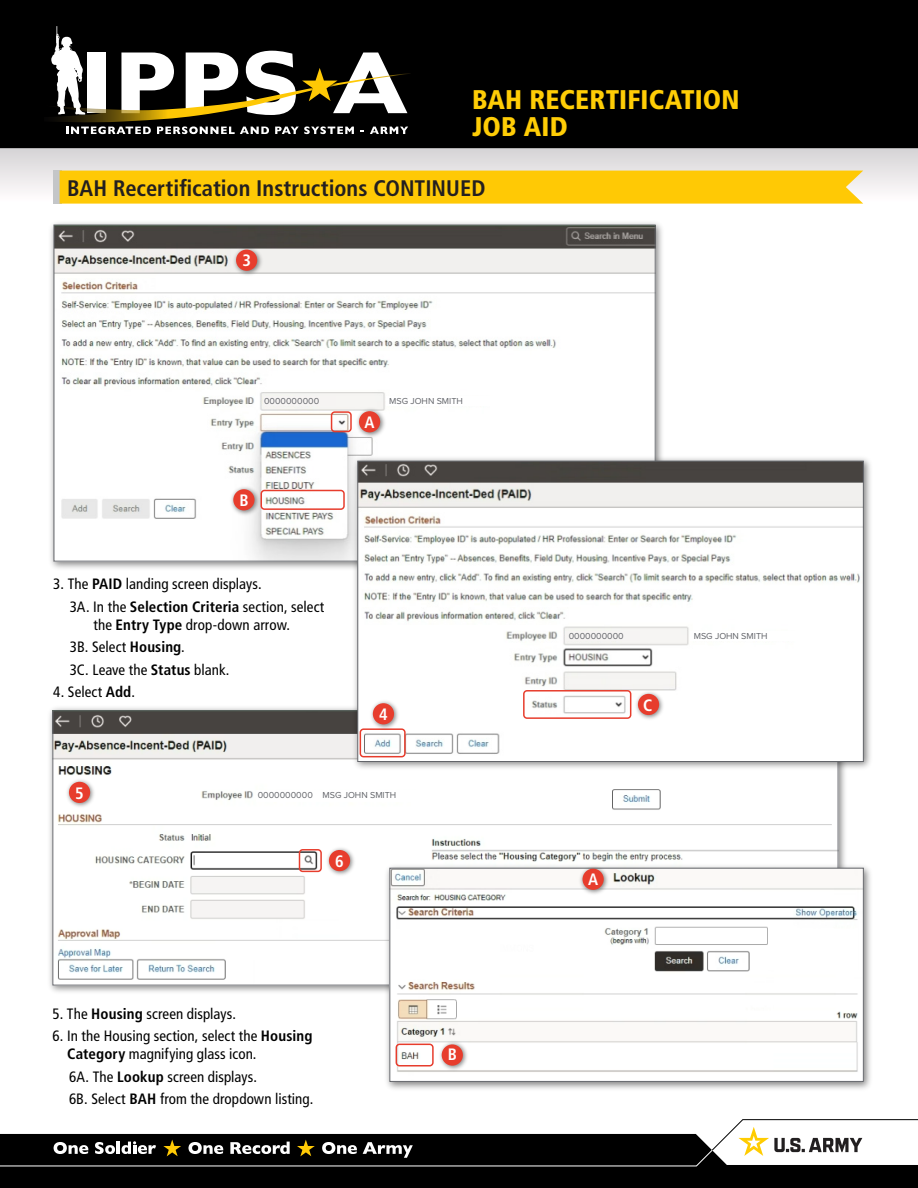
<style>
.page{position:relative;width:918px;height:1188px;background:#fff}
.page>*{position:absolute;margin:0;border:0;box-sizing:border-box;transform-origin:0 0}
.t1{font:900 condensed 27px/27px "Frutiger LT Std";letter-spacing:.005em;color:#ffcd06}
.t2{font:700 condensed 22.5px "Frutiger LT Std";color:#231f20}
.t3{font:700 condensed 16.5px "Frutiger LT Std";color:#fff}
.t4{font:condensed 15px/22.5px "Frutiger LT Std";letter-spacing:.005em;color:#000}
.t5{font:9px "Proxima Nova";color:#63656a}
.s1{font-weight:700}
</style>
<div class="page">
<svg style="left:0;top:148px;width:918px;height:42px;background:#dedbda"></svg>
<svg style="left:53px;top:171px;width:7px;height:33px"></svg>
<div style="left:60px;top:171px;width:803px;height:33px;background:#ffc905"></div>
<div style="left:0;top:1166px;width:918px;height:22px;background:#000"></div>
<svg style="left:0;top:1119px;width:918px;height:47px"></svg>
<img style="left:49px;top:707px;width:796px;height:285px">
<img style="left:54px;top:712px;width:782px;height:271px">
<img style="left:50px;top:222px;width:612px;height:347px">
<img style="left:56px;top:227px;width:598px;height:333px">
<img style="left:350px;top:453px;width:521px;height:321px">
<img style="left:359px;top:463px;width:503px;height:297px">
<div style="left:357px;top:461px;width:507px;height:301px;border:1px solid #63656a"></div>
<img style="left:382px;top:860px;width:489px;height:229px">
<img style="left:391px;top:870px;width:471px;height:210px">
<div style="left:389px;top:868px;width:475px;height:214px;border:1px solid #63656a"></div>
<div style="left:261px;top:490px;width:84px;height:20px;border:2px solid #e73d2d;border-radius:3px"></div>
<div style="left:523px;top:690px;width:108px;height:29px;border:2px solid #e73d2d;border-radius:3px"></div>
<div style="left:360px;top:728px;width:46px;height:29px;border:2px solid #e73d2d;border-radius:3px"></div>
<div style="left:263px;top:396px;width:73px;height:10px;background:#f6f4f3"></div>
<div style="left:386px;top:396px;width:122px;height:10px;background:#fff"></div>
<div style="left:256px;top:790px;width:246px;height:12px;background:#fff"></div>
<div style="left:566px;top:631px;width:74px;height:9px;background:#f6f4f3"></div>
<div style="left:691px;top:631px;width:122px;height:9px;background:#fff"></div>
<img style="left:323px;top:845px;width:35px;height:34px">
<div style="left:329px;top:850px;width:21px;height:21px;background:#e73d2d;border-radius:50%"></div>
<img style="left:353px;top:406px;width:35px;height:34px">
<div style="left:359px;top:411px;width:21px;height:21px;background:#e73d2d;border-radius:50%"></div>
<img style="left:228px;top:484px;width:34px;height:34px">
<div style="left:233px;top:489px;width:22px;height:21px;background:#e73d2d;border-radius:50%"></div>
<img style="left:632px;top:688px;width:35px;height:35px">
<div style="left:638px;top:694px;width:21px;height:21px;background:#e73d2d;border-radius:50%"></div>
<img style="left:63px;top:776px;width:35px;height:35px">
<div style="left:69px;top:782px;width:21px;height:21px;background:#e73d2d;border-radius:50%"></div>
<div style="left:396px;top:1044px;width:38px;height:23px;border:2px solid #e73d2d;border-radius:3px"></div>
<div style="left:299px;top:849px;width:23px;height:23px;border:2px solid #e73d2d;border-radius:3px"></div>
<img style="left:436px;top:1039px;width:35px;height:34px">
<div style="left:442px;top:1044px;width:21px;height:22px;background:#e73d2d;border-radius:50%"></div>
<img style="left:577px;top:863px;width:34px;height:35px">
<div style="left:583px;top:869px;width:21px;height:21px;background:#e73d2d;border-radius:50%"></div>
<img style="left:231px;top:244px;width:34px;height:35px">
<div style="left:236px;top:250px;width:21px;height:21px;background:#e73d2d;border-radius:50%"></div>
<img style="left:367px;top:698px;width:35px;height:34px">
<div style="left:373px;top:703px;width:21px;height:21px;background:#e73d2d;border-radius:50%"></div>
<div style="left:331px;top:411px;width:21px;height:21px;border:2px solid #e73d2d;border-radius:3px"></div>
<div style="left:0;top:0;width:918px;height:148px;background:#000"></div>
<svg style="left:51px;top:26px;width:359px;height:108px"></svg>
<h1 class="t1" style="left:472px;top:86px;width:269px">BAH RECERTIFICATION<br>JOB AID</h1>
<h2 class="t2" style="left:67px;top:175px;width:420px">BAH Recertification Instructions CONTINUED</h2>
<p class="t3" style="left:242px;top:251px;width:10px">3</p>
<p class="t5" style="left:264px;top:394px;width:57px">0000000000</p>
<p class="t5" style="left:389px;top:394px;width:75px">MSG JOHN SMITH</p>
<p class="t3" style="left:365px;top:413px;width:12px">A</p>
<p class="t3" style="left:239px;top:491px;width:11px">B</p>
<p class="t4" style="left:70px;top:573px;width:256px;text-indent:-16px">3. The <span class="s1">PAID</span> landing screen displays.<br>3A. In the <span class="s1">Selection Criteria</span> section, select</p>
<p class="t4" style="left:70px;top:613px;width:222px;text-indent:24px">the <span class="s1">Entry Type</span> drop-down arrow.<br>3B. Select <span class="s1">Housing</span>.<br>3C. Leave the <span class="s1">Status</span> blank.</p>
<p class="t4" style="left:53px;top:681px;width:83px">4. Select <span class="s1">Add</span>.</p>
<p class="t3" style="left:379px;top:705px;width:10px">4</p>
<p class="t3" style="left:75px;top:783px;width:10px">5</p>
<p class="t5" style="left:258px;top:788px;width:140px">0000000000 MSG JOHN SMITH</p>
<p class="t3" style="left:335px;top:851px;width:10px">6</p>
<p class="t4" style="left:53px;top:1002px;width:185px">5. The <span class="s1">Housing</span> screen displays.</p>
<p class="t4" style="left:67px;top:1027px;width:247px;line-height:18px;text-indent:-15px">6. In the Housing section, select the <span class="s1">Housing<br>Category</span> magnifying glass icon.</p>
<p class="t4" style="left:69px;top:1065px;width:246px">6A. The <span class="s1">Lookup</span> screen displays.<br>6B. Select <span class="s1">BAH</span> from the dropdown listing.</p>
<p class="t3" style="left:448px;top:1045px;width:11px">B</p>
<p class="t5" style="left:569px;top:629px;width:57px">0000000000</p>
<p class="t5" style="left:694px;top:629px;width:75px">MSG JOHN SMITH</p>
<p class="t3" style="left:643px;top:695px;width:11px">C</p>
<p class="t3" style="left:588px;top:869px;width:12px">A</p>
</div>
